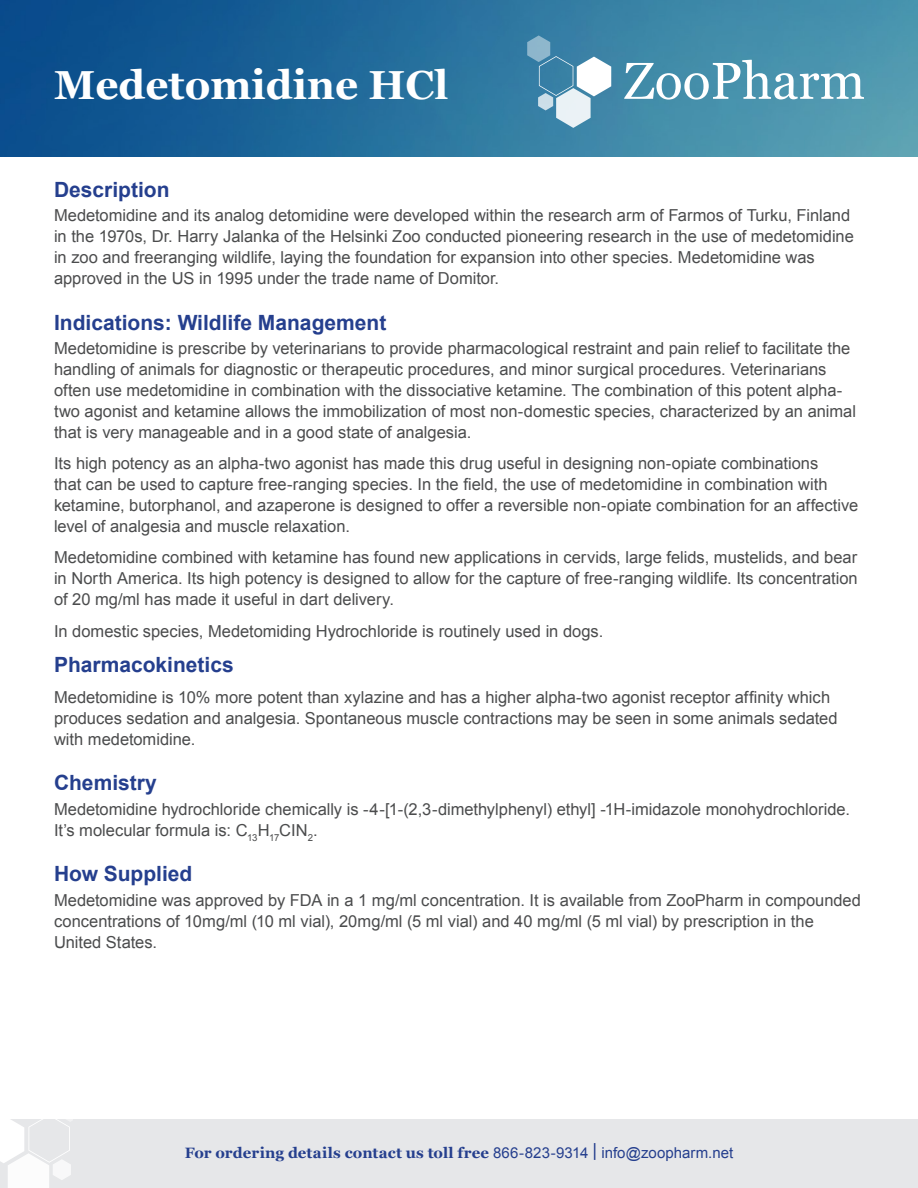
<style>
.page{position:relative;width:918px;height:1188px;background:#fff}
.page>*{position:absolute;margin:0;border:0;box-sizing:border-box;transform-origin:0 0}
.t1{font:700 40.5px "Georgia";color:#fff}
.t2{font:700 21px "Arial";color:#253f8e}
.t3{font:16.5px/21px "Arial";color:#4b4c4d}
.t4{font:700 15px "Georgia";letter-spacing:.01em;color:#253f8e}
.s1{font-family:"Arial";font-weight:400}
.s2{font-family:"Arial";font-weight:400;font-size:18px}
</style>
<div class="page">
<div style="left:0;top:1119px;width:918px;height:69px;background:#e6e7e9"></div>
<img style="left:0;top:0;width:918px;height:156px">
<svg style="left:527px;top:35px;width:84px;height:93px;background:#74a6c0"></svg>
<svg style="left:624px;top:60px;width:240px;height:40px"></svg>
<svg style="left:0;top:1119px;width:72px;height:69px"></svg>
<p class="t1" style="left:54px;top:54px;width:396px">Medetomidine HCl</p>
<p class="t2" style="left:54px;top:176px;width:117px">Description</p>
<p class="t3" style="left:54px;top:205px;width:801px">Medetomidine and its analog detomidine were developed within the research arm of Farmos of Turku, Finland in the 1970s, Dr. Harry Jalanka of the Helsinki Zoo conducted pioneering research in the use of medetomidine in zoo and freeranging wildlife, laying the foundation for expansion into other species. Medetomidine was approved in the US in 1995 under the trade name of Domitor.</p>
<p class="t2" style="left:54px;top:309px;width:334px">Indications: Wildlife Management</p>
<p class="t3" style="left:54px;top:338px;width:804px">Medetomidine is prescribe by veterinarians to provide pharmacological restraint and pain relief to facilitate the handling of animals for diagnostic or therapeutic procedures, and minor surgical procedures. Veterinarians often use medetomidine in combination with the dissociative ketamine. The combination of this potent alpha&shy;two agonist and ketamine allows the immobilization of most non-domestic species, characterized by an animal that is very manageable and in a good state of analgesia.</p>
<p class="t3" style="left:54px;top:453px;width:806px">Its high potency as an alpha-two agonist has made this drug useful in designing non-opiate combinations<br>that can be used to capture free-ranging species. In the field, the use of medetomidine in combination with ketamine, butorphanol, and azaperone is designed to offer a reversible non-opiate combination for an affective level of analgesia and muscle relaxation.</p>
<p class="t3" style="left:54px;top:547px;width:805px;text-align:justify">Medetomidine combined with ketamine has found new applications in cervids, large felids, mustelids, and bear in North America. Its high potency is designed to allow for the capture of free-ranging wildlife. Its concentration of 20 mg/ml has made it useful in dart delivery.</p>
<p class="t3" style="left:54px;top:620px;width:551px">In domestic species, Medetomiding Hydrochloride is routinely used in dogs.</p>
<p class="t2" style="left:54px;top:651px;width:181px">Pharmacokinetics</p>
<p class="t3" style="left:54px;top:687px;width:785px">Medetomidine is 10% more potent than xylazine and has a higher alpha-two agonist receptor affinity which produces sedation and analgesia. Spontaneous muscle contractions may be seen in some animals sedated with medetomidine.</p>
<p class="t2" style="left:54px;top:769px;width:104px">Chemistry</p>
<p class="t3" style="left:54px;top:799px;width:798px">Medetomidine hydrochloride chemically is -4-[1-(2,3-dimethylphenyl) ethyl] -1H-imidazole monohydrochloride.<br>It’s molecular formula is: C<sub>13</sub>H<sub>17</sub>CIN<sub>2</sub>.</p>
<p class="t2" style="left:54px;top:860px;width:140px">How Supplied</p>
<p class="t3" style="left:54px;top:890px;width:809px">Medetomidine was approved by FDA in a 1 mg/ml concentration. It is available from ZooPharm in compounded concentrations of 10mg/ml (10 ml vial), 20mg/ml (5 ml vial) and 40 mg/ml (5 ml vial) by prescription in the<br>United States.</p>
<p class="t4" style="left:185px;top:1141px;width:550px">For ordering details contact us toll free <span class="s1">866-823-9314</span> <span class="s2">|</span> <span class="s1">info@zoopharm.net</span></p>
</div>
